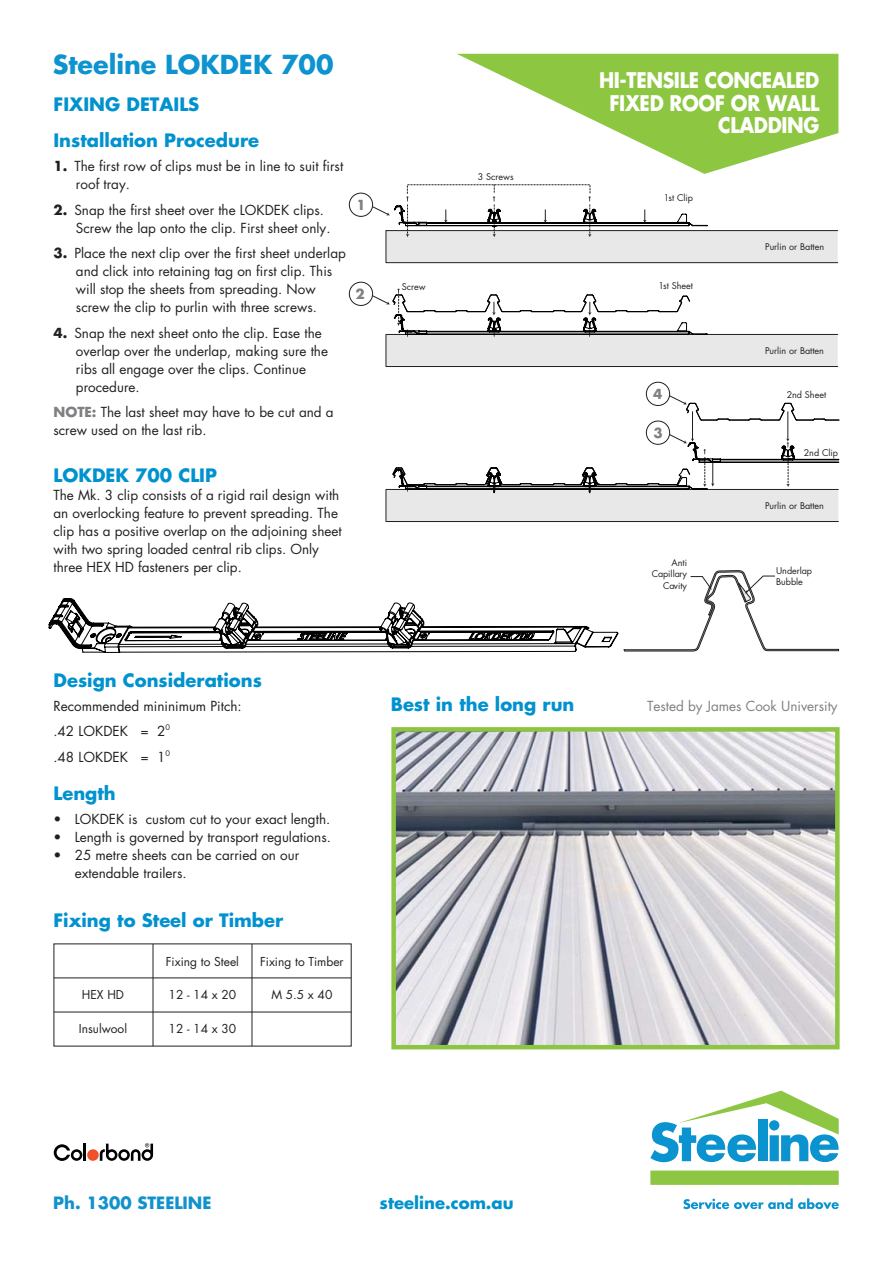
<style>
.page{position:relative;width:893px;height:1263px;background:#fff}
.page>*{position:absolute;margin:0;border:0;box-sizing:border-box;transform-origin:0 0}
.t1{font:700 25.5px "Futura";color:#0d93cf}
.t2{font:700 21px/22.5px "Futura";letter-spacing:-.02em;color:#fff;text-align:right;scale:.9 1}
.t3{font:700 18px "Futura";color:#0092cf}
.t4{font:700 16.5px "Futura";color:#1292cc}
.t5{font:700 16.5px "Futura";color:#0092cf}
.t6{font:13.5px/18px "Futura";color:#231f20}
.t7{font:13.5px "Futura";color:#807f83}
.t8{font:700 13.5px "Futura";color:#807f83}
.t9{font:12px "Futura";color:#231f20}
.t10{font:9px/11.4px "Futura";color:#231f20}
.s1{font-weight:700}
.s2{font-weight:700;color:#807f83}
</style>
<div class="page">
<hr style="left:54px;top:978px;width:297px;height:1px;background:#231f20">
<hr style="left:252px;top:944px;width:1px;height:102px;background:#231f20">
<hr style="left:153px;top:944px;width:1px;height:102px;background:#231f20">
<hr style="left:54px;top:1012px;width:297px;height:1px;background:#231f20">
<img style="left:396px;top:732px;width:439px;height:312px">
<div style="left:391px;top:727px;width:449px;height:322px;border:4px solid #8cc541"></div>
<svg style="left:49px;top:570px;width:790px;height:83px"></svg>
<div style="left:386px;top:230px;width:452px;height:33px;background:#e8e8e8;border:1px solid #231f20"></div>
<div style="left:386px;top:334px;width:452px;height:33px;background:#e8e8e8;border:1px solid #231f20"></div>
<div style="left:349px;top:193px;width:24px;height:24px;border:1px solid #231f20;border-radius:50%"></div>
<div style="left:349px;top:282px;width:24px;height:24px;border:1px solid #231f20;border-radius:50%"></div>
<div style="left:386px;top:489px;width:453px;height:33px;background:#e8e8e8;border:1px solid #231f20"></div>
<div style="left:646px;top:382px;width:24px;height:24px;border:1px solid #231f20;border-radius:50%"></div>
<svg style="left:372px;top:184px;width:335px;height:53px"></svg>
<svg style="left:372px;top:289px;width:335px;height:48px"></svg>
<svg style="left:392px;top:395px;width:447px;height:99px"></svg>
<svg style="left:457px;top:54px;width:381px;height:120px;fill:#8dc641"></svg>
<div style="left:650px;top:1170px;width:189px;height:15px;background:#8cc642"></div>
<svg style="left:650px;top:1091px;width:189px;height:71px"></svg>
<svg style="left:683px;top:1198px;width:156px;height:11px"></svg>
<svg style="left:54px;top:1143px;width:32px;height:18px"></svg>
<div style="left:87px;top:1149px;width:12px;height:12px;background:#f0502a;border-radius:50%"></div>
<svg style="left:100px;top:1143px;width:53px;height:18px"></svg>
<p class="t1" style="left:53px;top:47px;width:282px">Steeline LOKDEK 700</p>
<p class="t3" style="left:54px;top:92px;width:147px">FIXING DETAILS</p>
<p class="t3" style="left:53px;top:128px;width:207px">Installation Procedure</p>
<p class="t6" style="left:76px;top:157px;width:269px;text-indent:-23px"><span class="s1">1.</span> The first row of clips must be in line to suit first roof tray.</p>
<p class="t6" style="left:76px;top:201px;width:256px;text-indent:-23px"><span class="s1">2.</span> Snap the first sheet over the LOKDEK clips.<br>Screw the lap onto the clip. First sheet only.</p>
<p class="t6" style="left:76px;top:244px;width:271px;text-indent:-23px"><span class="s1">3.</span> Place the next clip over the first sheet underlap and click into retaining tag on first clip. This will stop the sheets from spreading. Now screw the clip to purlin with three screws.</p>
<p class="t6" style="left:76px;top:324px;width:254px;text-indent:-23px"><span class="s1">4.</span> Snap the next sheet onto the clip. Ease the overlap over the underlap, making sure the ribs all engage over the clips. Continue procedure.</p>
<p class="t6" style="left:53px;top:403px;width:282px"><span class="s2">NOTE:</span> The last sheet may have to be cut and a screw used on the last rib.</p>
<p class="t3" style="left:53px;top:464px;width:165px">LOKDEK 700 CLIP</p>
<p class="t6" style="left:53px;top:486px;width:290px">The Mk. 3 clip consists of a rigid rail design with an overlocking feature to prevent spreading. The clip has a positive overlap on the adjoining sheet with two spring loaded central rib clips. Only three HEX HD fasteners per clip.</p>
<p class="t8" style="left:357px;top:196px;width:11px">1</p>
<p class="t8" style="left:356px;top:285px;width:11px">2</p>
<p class="t10" style="left:402px;top:281px;width:25px">Screw</p>
<p class="t10" style="left:478px;top:171px;width:37px">3 Screws</p>
<p class="t2" style="left:599px;top:69px;width:246px">HI-TENSILE CONCEALED<br>FIXED ROOF OR WALL<br>CLADDING</p>
<p class="t10" style="left:664px;top:192px;width:31px">1st Clip</p>
<p class="t10" style="left:658px;top:280px;width:36px">1st Sheet</p>
<p class="t8" style="left:653px;top:385px;width:11px">4</p>
<p class="t8" style="left:653px;top:424px;width:11px">3</p>
<p class="t10" style="left:652px;top:557px;width:37px;text-align:right">Anti<br>Capillary<br>Cavity</p>
<p class="t10" style="left:765px;top:241px;width:60px">Purlin or Batten</p>
<p class="t10" style="left:765px;top:345px;width:60px">Purlin or Batten</p>
<p class="t10" style="left:787px;top:389px;width:41px">2nd Sheet</p>
<p class="t10" style="left:804px;top:447px;width:36px">2nd Clip</p>
<p class="t10" style="left:765px;top:500px;width:60px">Purlin or Batten</p>
<p class="t10" style="left:776px;top:565px;width:37px">Underlap<br>Bubble</p>
<p class="t3" style="left:53px;top:668px;width:210px">Design Considerations</p>
<p class="t6" style="left:53px;top:693px;width:190px;line-height:25.5px">Recommended mininimum Pitch: .42 LOKDEK = 2<sup>0<br></sup>.48 LOKDEK = 1<sup>0</sup></p>
<p class="t3" style="left:53px;top:781px;width:64px">Length</p>
<p class="t6" style="left:53px;top:810px;width:278px">• LOKDEK is custom cut to your exact length.</p>
<p class="t6" style="left:53px;top:828px;width:279px">• Length is governed by transport regulations.</p>
<p class="t6" style="left:75px;top:846px;width:226px;text-indent:-21px">• 25 metre sheets can be carried on our extendable trailers.</p>
<p class="t3" style="left:53px;top:908px;width:231px">Fixing to Steel or Timber</p>
<p class="t9" style="left:166px;top:954px;width:75px">Fixing to Steel</p>
<p class="t9" style="left:260px;top:954px;width:85px">Fixing to Timber</p>
<p class="t9" style="left:82px;top:987px;width:44px">HEX HD</p>
<p class="t9" style="left:169px;top:987px;width:69px">12 - 14 x 20</p>
<p class="t9" style="left:271px;top:987px;width:63px">M 5.5 x 40</p>
<p class="t9" style="left:79px;top:1021px;width:50px">Insulwool</p>
<p class="t9" style="left:169px;top:1021px;width:69px">12 - 14 x 30</p>
<p class="t3" style="left:391px;top:692px;width:185px">Best in the long run</p>
<p class="t7" style="left:647px;top:697px;width:192px">Tested by James Cook University</p>
<p class="t4" style="left:53px;top:1192px;width:160px">Ph. 1300 STEELINE</p>
<p class="t5" style="left:380px;top:1192px;width:136px">steeline.com.au</p>
</div>
